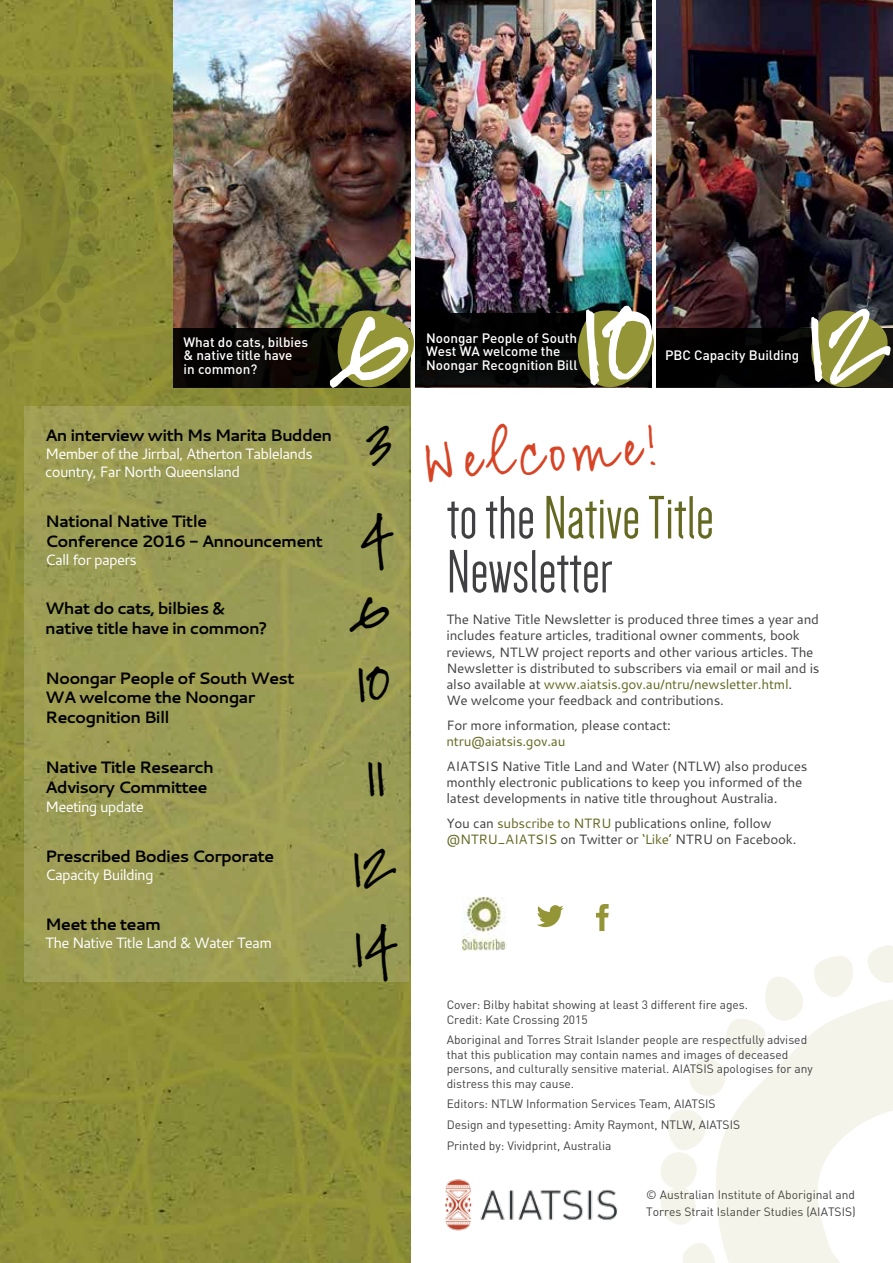
<style>
.page{position:relative;width:893px;height:1263px;background:#fff}
.page>*{position:absolute;margin:0;border:0;box-sizing:border-box;transform-origin:0 0}
.t1{font:96px "FG Jasmine 2";color:#fff}
.t2{font:63px/54px "Dense";color:#414042}
.t3{font:49.5px "FG Jasmine 2";color:#000}
.t4{font:43.35px/92.6px "FG Jasmine 2";color:#000}
.t5{font:39.45px "FG Jasmine 2";color:#d74425}
.t6{font:700 16.5px/19.8px "Cantarell";letter-spacing:-.05em;color:#000}
.t7{font:15px/18px "Cantarell";letter-spacing:-.05em;color:#fff}
.t8{font:13.5px/16.2px "Cantarell";letter-spacing:-.02em;color:#414042}
.t9{font:500 13.5px/13.5px "DINOT";color:#fff}
.t10{font:13.5px "Cantarell";letter-spacing:-.02em;color:#646821}
.t11{font:12px/14.4px "DINOT";color:#414042}
.s1{color:#646821}
</style>
<div class="page">
<img style="left:445px;top:1179px;width:173px;height:52px">
<svg style="left:596px;top:904px;width:13px;height:27px"></svg>
<svg style="left:537px;top:905px;width:27px;height:22px"></svg>
<img style="left:462px;top:897px;width:44px;height:54px">
<img style="left:0;top:0;width:410px;height:1263px">
<div style="left:24px;top:406px;width:384px;height:575px;background:#9c9d55"></div>
<svg style="left:720px;top:1000px;width:173px;height:263px;fill:#f4f4eb"></svg>
<svg style="left:683px;top:1243px;width:32px;height:20px"></svg>
<svg style="left:868px;top:945px;width:25px;height:38px"></svg>
<svg style="left:661px;top:956px;width:193px;height:271px"></svg>
<img style="left:656px;top:0;width:237px;height:328px">
<img style="left:415px;top:0;width:237px;height:388px">
<img style="left:174px;top:0;width:236px;height:328px">
<div style="left:173px;top:328px;width:236px;height:59px;background:#0a0503"></div>
<div style="left:415px;top:313px;width:237px;height:74px;background:#000"></div>
<div style="left:656px;top:328px;width:237px;height:59px;background:#000"></div>
<svg style="left:570px;top:305px;width:90px;height:83px"></svg>
<svg style="left:804px;top:305px;width:89px;height:83px;background:#808058"></svg>
<img style="left:330px;top:305px;width:90px;height:86px">
<p class="t9" style="left:184px;top:335px;width:126px">What do cats, bilbies &amp; native title have<br>in common?</p>
<p class="t6" style="left:45px;top:425px;width:288px">An interview with Ms Marita Budden</p>
<p class="t7" style="left:45px;top:444px;width:269px">Member of the Jirrbal, Atherton Tablelands country, Far North Queensland</p>
<p class="t6" style="left:45px;top:511px;width:279px">National Native Title<br>Conference 2016 - Announcement</p>
<p class="t7" style="left:45px;top:550px;width:93px">Call for papers</p>
<p class="t6" style="left:45px;top:598px;width:224px">What do cats, bilbies &amp; native title have in common?</p>
<p class="t6" style="left:45px;top:667px;width:251px">Noongar People of South West<br>WA welcome the Noongar<br>Recognition Bill</p>
<p class="t6" style="left:45px;top:756px;width:170px">Native Title Research<br>Advisory Committee</p>
<p class="t7" style="left:45px;top:797px;width:100px">Meeting update</p>
<p class="t6" style="left:45px;top:846px;width:231px">Prescribed Bodies Corporate</p>
<p class="t7" style="left:45px;top:865px;width:110px">Capacity Building</p>
<p class="t6" style="left:45px;top:913px;width:117px">Meet the team</p>
<p class="t7" style="left:45px;top:933px;width:228px">The Native Title Land &amp; Water Team</p>
<h3 class="t4" style="left:360px;top:399px;width:35px">3<br>4</h3>
<h3 class="t3" style="left:349px;top:586px;width:44px">6</h3>
<h3 class="t4" style="left:353px;top:637px;width:44px;text-align:center">10<br>11<br>12</h3>
<h3 class="t4" style="left:355px;top:903px;width:44px">14</h3>
<p class="t9" style="left:426px;top:331px;width:153px">Noongar People of South<br>West WA welcome the<br>Noongar Recognition Bill</p>
<h1 class="t1" style="left:583px;top:289px;width:73px">10</h1>
<p class="t9" style="left:665px;top:348px;width:136px">PBC Capacity Building</p>
<h3 class="t5" style="left:423px;top:442px;width:236px;rotate:-4deg">Welcome!</h3>
<h2 class="t2" style="left:447px;top:491px;width:269px">to the <span class="s1">Native Title<br></span>Newsletter</h2>
<p class="t8" style="left:446px;top:611px;width:375px">The Native Title Newsletter is produced three times a year and includes feature articles, traditional owner comments, book reviews, NTLW project reports and other various articles. The Newsletter is distributed to subscribers via email or mail and is also available at <span class="s1">www.aiatsis.gov.au/ntru/newsletter.html</span>.<br>We welcome your feedback and contributions.</p>
<p class="t8" style="left:446px;top:717px;width:226px">For more information, please contact:</p>
<p class="t10" style="left:446px;top:732px;width:120px">ntru@aiatsis.gov.au</p>
<p class="t8" style="left:446px;top:757px;width:362px">AIATSIS Native Title Land and Water (NTLW) also produces monthly electronic publications to keep you informed of the latest developments in native title throughout Australia.</p>
<p class="t8" style="left:446px;top:815px;width:351px">You can <span class="s1">subscribe to NTRU</span> publications online, follow <span class="s1">@NTRU_AIATSIS</span> on Twitter or <span class="s1">‘Like’</span> NTRU on Facebook.</p>
<p class="t11" style="left:447px;top:997px;width:303px">Cover: Bilby habitat showing at least 3 different fire ages.<br>Credit: Kate Crossing 2015</p>
<p class="t11" style="left:447px;top:1033px;width:368px">Aboriginal and Torres Strait Islander people are respectfully advised that this publication may contain names and images of deceased persons, and culturally sensitive material. AIATSIS apologises for any distress this may cause.</p>
<p class="t11" style="left:447px;top:1093px;width:295px;line-height:20.9px">Editors: NTLW Information Services Team, AIATSIS<br>Design and typesetting: Amity Raymont, NTLW, AIATSIS<br>Printed by: Vividprint, Australia</p>
<p class="t11" style="left:646px;top:1186px;width:211px;line-height:16.5px">© Australian Institute of Aboriginal and<br>Torres Strait Islander Studies (AIATSIS)</p>
</div>
